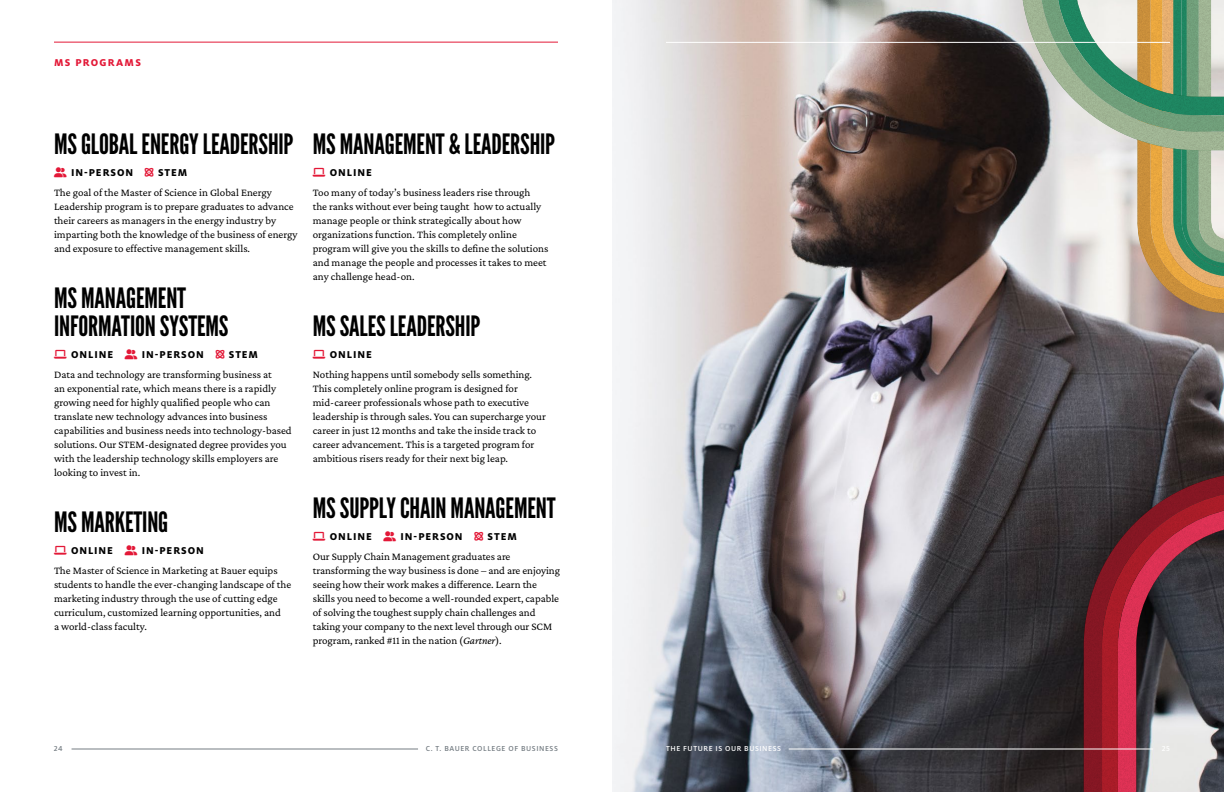
<style>
.page{position:relative;width:1224px;height:792px;background:#fff}
.page>*{position:absolute;margin:0;border:0;box-sizing:border-box;transform-origin:0 0}
.t1{font:28px/28px "League Gothic";letter-spacing:-.005em;color:#000}
.t2{font:11px/14px "Crimson Pro";color:#000}
.t3{font:800 11px "Milo Pro";letter-spacing:.085em;color:#000}
.t4{font:800 11px "Milo Pro";letter-spacing:.11em;color:#e31837}
.t5{font:500 8px "Milo Pro";letter-spacing:.07em;color:#747c82}
.t6{font:500 8px "Milo Pro";letter-spacing:.075em;color:#fff}
.s1{font-style:italic}
</style>
<div class="page">
<hr style="left:72px;top:749px;width:346px;height:1px;background:#747c82">
<hr style="left:54px;top:42px;width:504px;height:1px;background:#e31837">
<img style="left:612px;top:0;width:612px;height:792px">
<img style="left:1084px;top:475px;width:140px;height:317px">
<svg style="left:1021px;top:0;width:203px;height:446px;background:#958f84"></svg>
<img style="left:1023px;top:0;width:201px;height:150px">
<hr style="left:789px;top:749px;width:364px;height:1px;background:#fff">
<hr style="left:666px;top:42px;width:504px;height:1px;background:#fff">
<p class="t4" style="left:54px;top:57px;width:88px">MS PROGRAMS</p>
<h1 class="t1" style="left:54px;top:130px;width:241px">MS GLOBAL ENERGY LEADERSHIP</h1>
<p class="t2" style="left:54px;top:185px;width:245px">The goal of the Master of Science in Global Energy Leadership program is to prepare graduates to advance their careers as managers in the energy industry by imparting both the knowledge of the business of energy and exposure to effective management skills.</p>
<p class="t3" style="left:71px;top:166px;width:64px">IN-PERSON</p>
<p class="t3" style="left:158px;top:166px;width:31px">STEM</p>
<h1 class="t1" style="left:54px;top:284px;width:176px">MS MANAGEMENT<br>INFORMATION SYSTEMS</h1>
<p class="t2" style="left:54px;top:367px;width:239px">Data and technology are transforming business at<br>an exponential rate, which means there is a rapidly growing need for highly qualified people who can translate new technology advances into business capabilities and business needs into technology-based solutions. Our STEM-designated degree provides you with the leadership technology skills employers are looking to invest in.</p>
<p class="t3" style="left:71px;top:348px;width:43px">ONLINE</p>
<p class="t3" style="left:142px;top:348px;width:64px">IN-PERSON</p>
<p class="t3" style="left:229px;top:348px;width:31px">STEM</p>
<h1 class="t1" style="left:54px;top:508px;width:116px">MS MARKETING</h1>
<p class="t2" style="left:54px;top:563px;width:239px">The Master of Science in Marketing at Bauer equips students to handle the ever-changing landscape of the marketing industry through the use of cutting edge curriculum, customized learning opportunities, and<br>a world-class faculty.</p>
<p class="t3" style="left:71px;top:544px;width:43px">ONLINE</p>
<p class="t3" style="left:142px;top:544px;width:64px">IN-PERSON</p>
<h1 class="t1" style="left:313px;top:130px;width:244px">MS MANAGEMENT &amp; LEADERSHIP</h1>
<p class="t2" style="left:313px;top:185px;width:237px">Too many of today’s business leaders rise through<br>the ranks without ever being taught how to actually manage people or think strategically about how organizations function. This completely online program will give you the skills to define the solutions and manage the people and processes it takes to meet any challenge head-on.</p>
<p class="t3" style="left:330px;top:166px;width:43px">ONLINE</p>
<h1 class="t1" style="left:313px;top:312px;width:169px">MS SALES LEADERSHIP</h1>
<p class="t2" style="left:313px;top:367px;width:235px">Nothing happens until somebody sells something.<br>This completely online program is designed for mid-career professionals whose path to executive leadership is through sales. You can supercharge your career in just 12 months and take the inside track to career advancement. This is a targeted program for ambitious risers ready for their next big leap.</p>
<p class="t3" style="left:330px;top:348px;width:43px">ONLINE</p>
<h1 class="t1" style="left:313px;top:494px;width:244px">MS SUPPLY CHAIN MANAGEMENT</h1>
<p class="t2" style="left:313px;top:549px;width:249px">Our Supply Chain Management graduates are transforming the way business is done – and are enjoying seeing how their work makes a difference. Learn the skills you need to become a well-rounded expert, capable of solving the toughest supply chain challenges and taking your company to the next level through our SCM program, ranked #11 in the nation (<span class="s1">Gartner</span>).</p>
<p class="t3" style="left:330px;top:530px;width:43px">ONLINE</p>
<p class="t3" style="left:401px;top:530px;width:64px">IN-PERSON</p>
<p class="t3" style="left:488px;top:530px;width:31px">STEM</p>
<p class="t5" style="left:54px;top:745px;width:10px">24</p>
<p class="t5" style="left:426px;top:745px;width:134px">C. T. BAUER COLLEGE OF BUSINESS</p>
<p class="t6" style="left:666px;top:745px;width:117px">THE FUTURE IS OUR BUSINESS</p>
</div>
